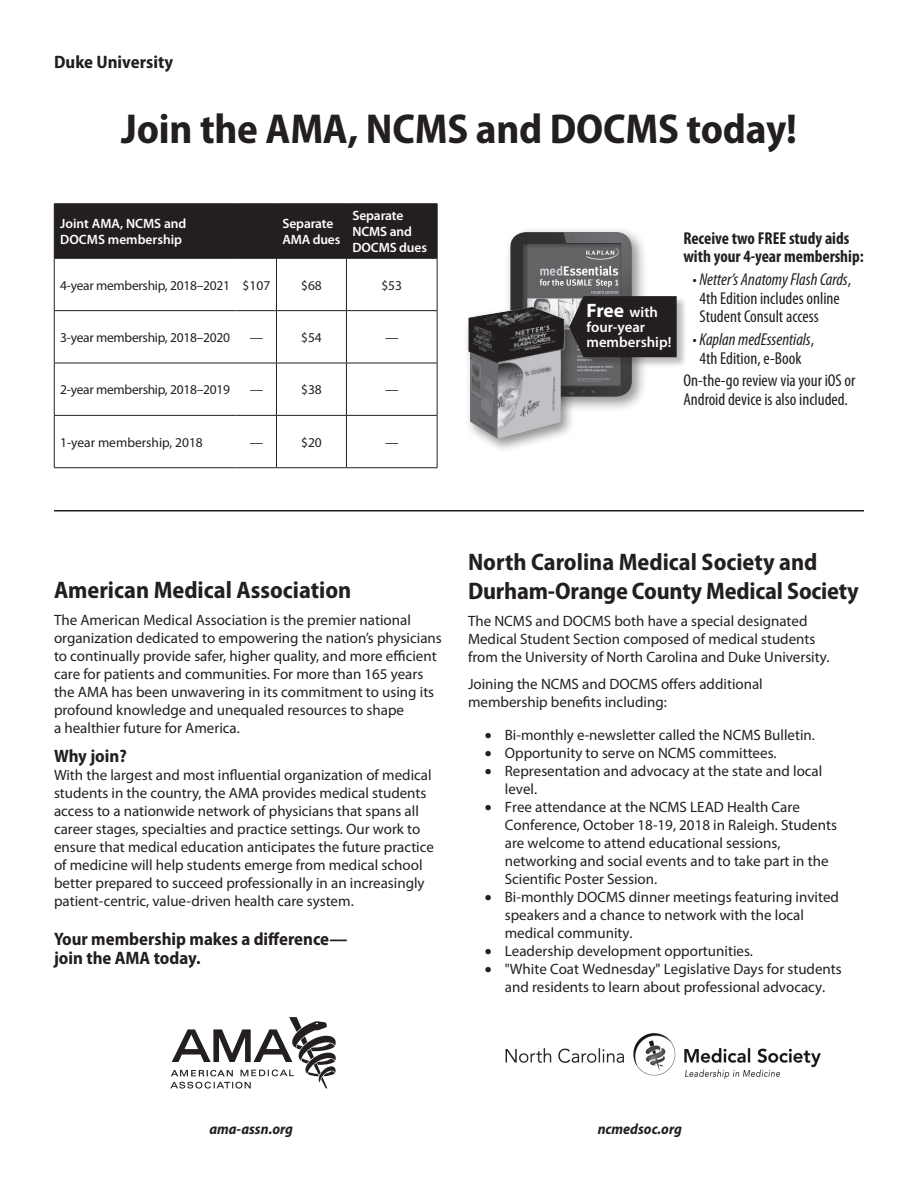
<style>
.page{position:relative;width:918px;height:1188px;background:#fff}
.page>*{position:absolute;margin:0;border:0;box-sizing:border-box;transform-origin:0 0}
.t1{font:700 semi-condensed 42px "Myriad Pro";letter-spacing:-.005em;color:#231f20}
.B_Head{font:700 semi-condensed 24px/28.8px "Myriad Pro";color:#231f20}
.t2{font:700 19.5px "Myriad Pro";color:#fff}
.C_Head{font:700 semi-condensed 18px/19.5px "Myriad Pro";color:#231f20}
.t3{font:condensed 17.25px/18.8px "Myriad Pro";color:#231f20}
.t4{font:700 condensed 17.25px/18.8px "Myriad Pro";color:#231f20}
.t5{font:italic condensed 17.25px/18.8px "Myriad Pro";color:#231f20;text-align:center}
.Bullets{font:15px/18px "Myriad Pro";color:#231f20}
.Body{font:15px/18px "Myriad Pro";color:#231f20}
.C_Head-2{font:italic 700 semi-condensed 15px "Myriad Pro";color:#231f20}
.t6{font:600 14.7px "Myriad Pro";color:#fff}
.t7{font:13.5px "Myriad Pro";letter-spacing:-.02em;color:#231f20}
.t8{font:600 13.5px/16.2px "Myriad Pro";letter-spacing:-.01em;color:#fff}
.t9{font:13.5px "Myriad Pro";color:#231f20}
.s1{font-weight:600;font-size:14.7px}
.s2{font-weight:700;font-stretch:normal}
.s3{font-style:italic}
.s4{font-weight:700;font-style:normal;font-stretch:normal}
.s5{font-style:normal}
</style>
<div class="page">
<hr style="left:54px;top:510px;width:810px;height:2px;background:#231f20">
<div style="left:55px;top:204px;width:382px;height:54px;background:#231f20"></div>
<hr style="left:54px;top:203px;width:183px;height:1px;background:#231f20">
<hr style="left:54px;top:204px;width:1px;height:54px;background:#231f20">
<hr style="left:237px;top:203px;width:39px;height:1px;background:#231f20">
<hr style="left:236px;top:204px;width:1px;height:54px;background:#231f20">
<hr style="left:276px;top:203px;width:70px;height:1px;background:#231f20">
<hr style="left:276px;top:204px;width:1px;height:54px;background:#231f20">
<hr style="left:346px;top:203px;width:91px;height:1px;background:#231f20">
<hr style="left:346px;top:204px;width:1px;height:54px;background:#231f20">
<hr style="left:437px;top:204px;width:1px;height:54px;background:#231f20">
<hr style="left:54px;top:258px;width:183px;height:1px;background:#231f20">
<hr style="left:54px;top:259px;width:1px;height:51px;background:#231f20">
<hr style="left:237px;top:258px;width:39px;height:1px;background:#231f20">
<hr style="left:276px;top:258px;width:70px;height:1px;background:#231f20">
<hr style="left:276px;top:259px;width:1px;height:51px;background:#231f20">
<hr style="left:346px;top:258px;width:91px;height:1px;background:#231f20">
<hr style="left:346px;top:259px;width:1px;height:51px;background:#231f20">
<hr style="left:437px;top:259px;width:1px;height:51px;background:#231f20">
<hr style="left:54px;top:310px;width:183px;height:1px;background:#231f20">
<hr style="left:54px;top:311px;width:1px;height:52px;background:#231f20">
<hr style="left:237px;top:310px;width:39px;height:1px;background:#231f20">
<hr style="left:276px;top:310px;width:70px;height:1px;background:#231f20">
<hr style="left:276px;top:311px;width:1px;height:52px;background:#231f20">
<hr style="left:346px;top:310px;width:91px;height:1px;background:#231f20">
<hr style="left:346px;top:311px;width:1px;height:52px;background:#231f20">
<hr style="left:437px;top:311px;width:1px;height:52px;background:#231f20">
<hr style="left:54px;top:363px;width:183px;height:1px;background:#231f20">
<hr style="left:54px;top:363px;width:1px;height:52px;background:#231f20">
<hr style="left:237px;top:363px;width:39px;height:1px;background:#231f20">
<hr style="left:276px;top:363px;width:70px;height:1px;background:#231f20">
<hr style="left:276px;top:363px;width:1px;height:52px;background:#231f20">
<hr style="left:346px;top:363px;width:91px;height:1px;background:#231f20">
<hr style="left:346px;top:363px;width:1px;height:52px;background:#231f20">
<hr style="left:437px;top:363px;width:1px;height:52px;background:#231f20">
<hr style="left:54px;top:415px;width:183px;height:1px;background:#231f20">
<hr style="left:54px;top:416px;width:1px;height:51px;background:#231f20">
<hr style="left:237px;top:415px;width:39px;height:1px;background:#231f20">
<hr style="left:276px;top:415px;width:70px;height:1px;background:#231f20">
<hr style="left:276px;top:416px;width:1px;height:51px;background:#231f20">
<hr style="left:346px;top:415px;width:91px;height:1px;background:#231f20">
<hr style="left:346px;top:416px;width:1px;height:51px;background:#231f20">
<hr style="left:437px;top:416px;width:1px;height:51px;background:#231f20">
<hr style="left:54px;top:467px;width:183px;height:1px;background:#231f20">
<hr style="left:237px;top:467px;width:39px;height:1px;background:#231f20">
<hr style="left:276px;top:467px;width:70px;height:1px;background:#231f20">
<hr style="left:346px;top:467px;width:91px;height:1px;background:#231f20">
<img style="left:505px;top:1033px;width:316px;height:46px">
<svg style="left:170px;top:1017px;width:166px;height:72px"></svg>
<div style="left:504px;top:226px;width:144px;height:187px;background:#231f20;opacity:.5"></div>
<img style="left:510px;top:232px;width:122px;height:165px">
<div style="left:570px;top:296px;width:118px;height:72px;background:#231f20;opacity:.3"></div>
<svg style="left:522px;top:243px;width:155px;height:143px"></svg>
<div style="left:463px;top:303px;width:116px;height:150px;background:#231f20;opacity:.5"></div>
<img style="left:469px;top:307px;width:95px;height:132px">
<p class="C_Head" style="left:54px;top:52px;width:121px">Duke University</p>
<p class="t1" style="left:121px;top:101px;width:677px">Join the AMA, NCMS and DOCMS today!</p>
<p class="t8" style="left:60px;top:215px;width:128px">Joint AMA, NCMS and<br>DOCMS membership</p>
<p class="t8" style="left:282px;top:215px;width:59px">Separate<br>AMA dues</p>
<p class="t8" style="left:352px;top:207px;width:52px">Separate</p>
<p class="t8" style="left:352px;top:223px;width:61px">NCMS and</p>
<p class="t8" style="left:352px;top:239px;width:76px">DOCMS dues</p>
<p class="t7" style="left:60px;top:277px;width:171px">4-year membership, 2018–2021</p>
<p class="t7" style="left:243px;top:277px;width:29px">$107</p>
<p class="t7" style="left:301px;top:277px;width:22px">$68</p>
<p class="t7" style="left:381px;top:277px;width:22px">$53</p>
<p class="t7" style="left:60px;top:329px;width:171px">3-year membership, 2018–2020</p>
<p class="t7" style="left:250px;top:329px;width:15px">—</p>
<p class="t7" style="left:301px;top:329px;width:22px">$54</p>
<p class="t7" style="left:385px;top:329px;width:15px">—</p>
<p class="t7" style="left:60px;top:381px;width:171px">2-year membership, 2018–2019</p>
<p class="t7" style="left:250px;top:381px;width:15px">—</p>
<p class="t7" style="left:301px;top:381px;width:22px">$38</p>
<p class="t7" style="left:385px;top:381px;width:15px">—</p>
<p class="t9" style="left:60px;top:434px;width:144px">1-year membership, 2018</p>
<p class="t7" style="left:250px;top:434px;width:15px">—</p>
<p class="t7" style="left:301px;top:434px;width:22px">$20</p>
<p class="t7" style="left:385px;top:434px;width:15px">—</p>
<p class="t2" style="left:587px;top:298px;width:73px">Free <span class="s1">with</span></p>
<p class="t6" style="left:587px;top:318px;width:60px">four-year</p>
<p class="t6" style="left:587px;top:333px;width:86px">membership!</p>
<p class="t4" style="left:683px;top:228px;width:182px">Receive two FREE study aids with your 4-year membership:</p>
<p class="t3" style="left:700px;top:270px;width:153px;text-indent:-7px"><span class="s2">·</span> <span class="s3">Netter’s Anatomy Flash Cards</span>,<br>4th Edition includes online<br>Student Consult access</p>
<p class="t5" style="left:692px;top:330px;width:123px"><span class="s4">·</span> Kaplan medEssentials<span class="s5">,<br>4th Edition, e-Book</span></p>
<p class="t3" style="left:683px;top:371px;width:174px">On-the-go review via your iOS or<br>Android device is also included.</p>
<p class="B_Head" style="left:54px;top:575px;width:299px">American Medical Association</p>
<p class="Body" style="left:54px;top:611px;width:389px">The American Medical Association is the premier national organization dedicated to empowering the nation’s physicians to continually provide safer, higher quality, and more efficient care for patients and communities. For more than 165 years the AMA has been unwavering in its commitment to using its profound knowledge and unequaled resources to shape<br>a healthier future for America.</p>
<p class="C_Head" style="left:54px;top:746px;width:74px">Why join?</p>
<p class="Bullets" style="left:54px;top:766px;width:381px">With the largest and most influential organization of medical students in the country, the AMA provides medical students access to a nationwide network of physicians that spans all career stages, specialties and practice settings. Our work to ensure that medical education anticipates the future practice of medicine will help students emerge from medical school better prepared to succeed professionally in an increasingly patient-centric, value-driven health care system.</p>
<p class="C_Head" style="left:54px;top:929px;width:295px">Your membership makes a difference— join the AMA today.</p>
<p class="B_Head" style="left:468px;top:547px;width:392px">North Carolina Medical Society and<br>Durham-Orange County Medical Society</p>
<p class="Bullets" style="left:468px;top:611px;width:341px">The NCMS and DOCMS both have a special designated</p>
<p class="Body" style="left:468px;top:629px;width:363px">Medical Student Section composed of medical students from the University of North Carolina and Duke University.</p>
<p class="Bullets" style="left:468px;top:674px;width:296px">Joining the NCMS and DOCMS offers additional</p>
<p class="Bullets" style="left:468px;top:692px;width:200px">membership benefits including:</p>
<p class="Bullets" style="left:485px;top:726px;width:332px">• Bi-monthly e-newsletter called the NCMS Bulletin.</p>
<p class="Bullets" style="left:485px;top:744px;width:293px">• Opportunity to serve on NCMS committees.</p>
<p class="Bullets" style="left:505px;top:762px;width:319px;text-indent:-20px">• Representation and advocacy at the state and local level.</p>
<p class="Bullets" style="left:505px;top:798px;width:334px;text-indent:-20px">• Free attendance at the NCMS LEAD Health Care Conference, October 18-19, 2018 in Raleigh. Students are welcome to attend educational sessions, networking and social events and to take part in the Scientific Poster Session.</p>
<p class="Bullets" style="left:505px;top:888px;width:336px;text-indent:-20px">• Bi-monthly DOCMS dinner meetings featuring invited speakers and a chance to network with the local medical community.</p>
<p class="Bullets" style="left:485px;top:942px;width:270px">• Leadership development opportunities.</p>
<p class="Bullets" style="left:485px;top:960px;width:359px;text-align:center">• "White Coat Wednesday" Legislative Days for students and residents to learn about professional advocacy.</p>
<p class="C_Head-2" style="left:209px;top:1120px;width:85px">ama-assn.org</p>
<p class="C_Head-2" style="left:598px;top:1120px;width:86px">ncmedsoc.org</p>
</div>
